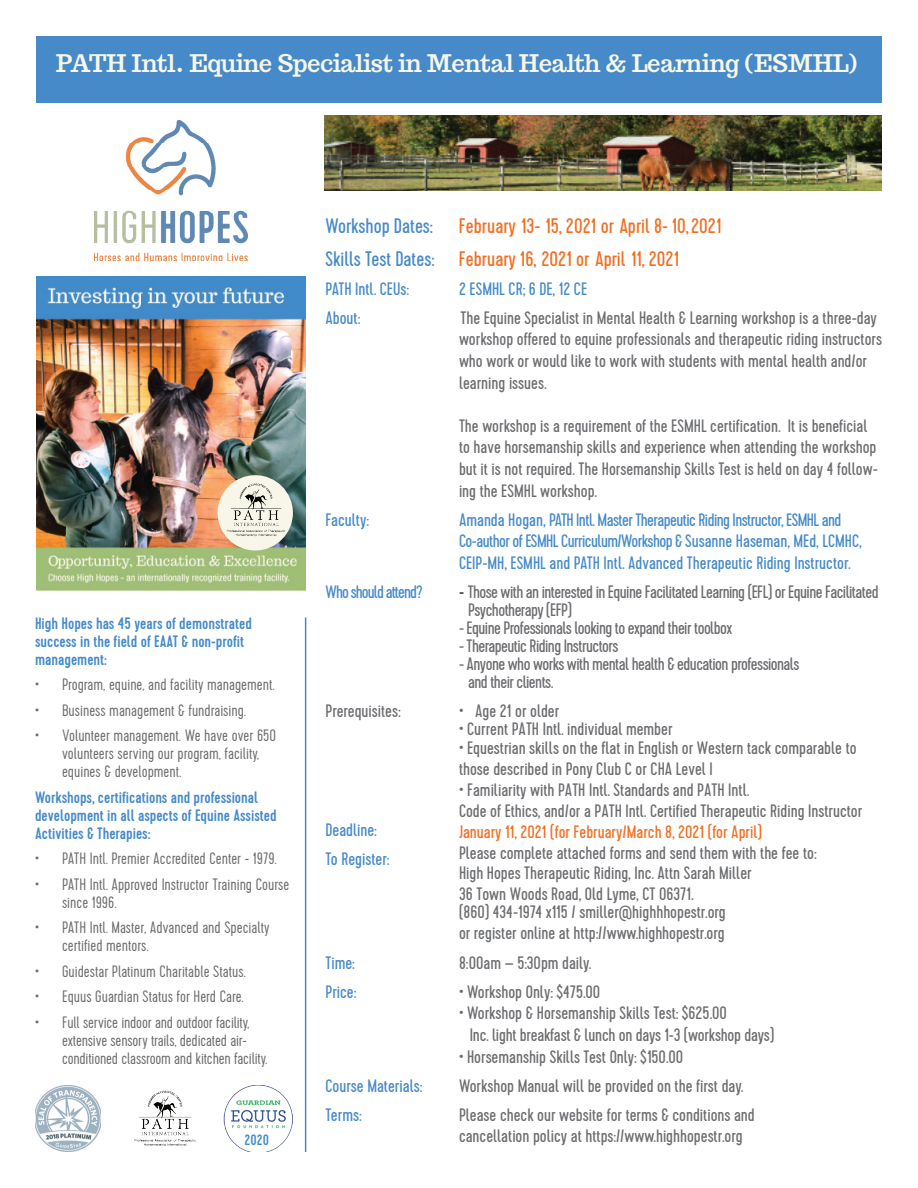
<style>
.page{position:relative;width:918px;height:1188px;background:#fff}
.page>*{position:absolute;margin:0;border:0;box-sizing:border-box;transform-origin:0 0}
.t1{font:700 24px "Trocchi";letter-spacing:-.02em;color:#f7f6e8}
.t2{font:21px/32.7px "Cervo";color:#f36e21}
.t3{font:18px/21.6px "Cervo";color:#6c6d70}
.t4{font:18px/18px "Cervo";letter-spacing:-.03em;color:#6c6d70}
.t5{font:18px/21.6px "Cervo";letter-spacing:-.005em;color:#458ac9}
.t6{font:18px/29.1px "Cervo";color:#468ac9}
.t7{font:18px "Cervo";color:#f36e21}
.t8{font:18px "Cervo";letter-spacing:-.05em;color:#468ac9}
.t9{font:300 16.5px/18px "Cervo";color:#6c6d70}
.t10{font:500 16.5px/18px "Cervo";color:#458ac9}
.t11{font:500 15px "Cervo";color:#408bca}
.s1{color:#468ac9}
.s2{color:#231f20}
</style>
<div class="page">
<div style="left:36px;top:36px;width:846px;height:67px;background:#468ac9"></div>
<img style="left:36px;top:277px;width:270px;height:313px">
<img style="left:324px;top:116px;width:558px;height:75px">
<div style="left:218px;top:475px;width:75px;height:75px;background:#f7f6e8;border-radius:50%"></div>
<img style="left:216px;top:479px;width:79px;height:63px">
<img style="left:94px;top:121px;width:154px;height:140px">
<hr style="left:305px;top:617px;width:1px;height:535px;background:#468ac9">
<img style="left:134px;top:1090px;width:62px;height:56px">
<img style="left:36px;top:1085px;width:64px;height:67px">
<img style="left:224px;top:1085px;width:69px;height:67px">
<h1 class="t1" style="left:56px;top:52px;width:804px">PATH Intl. Equine Specialist in Mental Health &amp; Learning (ESMHL)</h1>
<p class="t10" style="left:35px;top:615px;width:218px">High Hopes has 45 years of demonstrated success in the field of EAAT &amp; non-profit management:</p>
<p class="t9" style="left:35px;top:676px;width:241px">• Program, equine, and facility management.</p>
<p class="t9" style="left:35px;top:702px;width:213px">• Business management &amp; fundraising.</p>
<p class="t9" style="left:62px;top:727px;width:216px;text-indent:-27px">• Volunteer management. We have over 650 volunteers serving our program, facility, equines &amp; development.</p>
<p class="t10" style="left:35px;top:789px;width:243px">Workshops, certifications and professional development in all aspects of Equine Assisted<br>Activities &amp; Therapies:</p>
<p class="t9" style="left:35px;top:850px;width:243px">• PATH Intl. Premier Accredited Center - 1979.</p>
<p class="t9" style="left:62px;top:876px;width:229px;text-indent:-27px">• PATH Intl. Approved Instructor Training Course since 1996.</p>
<p class="t9" style="left:62px;top:919px;width:209px;text-indent:-27px">• PATH Intl. Master, Advanced and Specialty certified mentors.</p>
<p class="t9" style="left:35px;top:963px;width:212px">• Guidestar Platinum Charitable Status.</p>
<p class="t9" style="left:35px;top:988px;width:210px">• Equus Guardian Status for Herd Care.</p>
<p class="t9" style="left:62px;top:1014px;width:207px;text-indent:-27px">• Full service indoor and outdoor facility, extensive sensory trails, dedicated air&shy;conditioned classroom and kitchen facility.</p>
<p class="t11" style="left:245px;top:1131px;width:26px">2020</p>
<p class="t2" style="left:325px;top:210px;width:397px"><span class="s1">Workshop Dates:</span> February 13- 15, 2021 or April 8- 10,2021<br><span class="s1">Skills Test Dates:</span> February 16, 2021 or April 11, 2021</p>
<p class="t6" style="left:326px;top:274px;width:85px">PATH Intl. CEUs:</p>
<p class="t6" style="left:459px;top:274px;width:130px">2 ESMHL CR; 6 DE, 12 CE</p>
<p class="t6" style="left:326px;top:304px;width:36px">About:</p>
<p class="t3" style="left:459px;top:307px;width:425px">The Equine Specialist in Mental Health &amp; Learning workshop is a three-day workshop offered to equine professionals and therapeutic riding instructors who work or would like to work with students with mental health and/or learning issues.</p>
<p class="t3" style="left:459px;top:415px;width:420px">The workshop is a requirement of the ESMHL certification. It is beneficial to have horsemanship skills and experience when attending the workshop but it is not required. The Horsemanship Skills Test is held on day 4 follow&shy;ing the ESMHL workshop.</p>
<p class="t6" style="left:326px;top:505px;width:45px">Faculty:</p>
<p class="t5" style="left:459px;top:509px;width:404px">Amanda Hogan, PATH Intl. Master Therapeutic Riding Instructor, ESMHL and<br>Co-author of ESMHL Curriculum/Workshop &amp; Susanne Haseman, MEd, LCMHC,<br>CEIP-MH, ESMHL and PATH Intl. Advanced Therapeutic Riding Instructor.</p>
<p class="t8" style="left:326px;top:581px;width:99px">Who should attend?</p>
<p class="t4" style="left:468px;top:583px;width:412px;text-indent:-9px"><span class="s2">-</span> Those with an interested in Equine Facilitated Learning (EFL) or Equine Facilitated<br>Psychotherapy (EFP)</p>
<p class="t4" style="left:459px;top:619px;width:275px">- Equine Professionals looking to expand their toolbox</p>
<p class="t4" style="left:459px;top:637px;width:161px">- Therapeutic Riding Instructors</p>
<p class="t4" style="left:468px;top:655px;width:333px;text-indent:-9px">- Anyone who works with mental health &amp; education professionals and their clients.</p>
<p class="t3" style="left:326px;top:701px;width:77px">Prerequisites:</p>
<p class="t3" style="left:459px;top:701px;width:102px">• Age 21 or older</p>
<p class="t3" style="left:459px;top:719px;width:215px">• Current PATH Intl. individual member</p>
<p class="t3" style="left:459px;top:738px;width:399px;line-height:20.9px">• Equestrian skills on the flat in English or Western tack comparable to those described in Pony Club C or CHA Level I</p>
<p class="t3" style="left:459px;top:780px;width:405px;line-height:20.9px">• Familiarity with PATH Intl. Standards and PATH Intl.<br>Code of Ethics, and/or a PATH Intl. Certified Therapeutic Riding Instructor</p>
<p class="t7" style="left:459px;top:821px;width:304px">January 11, 2021 (for February/March 8, 2021 (for April)</p>
<p class="t3" style="left:459px;top:843px;width:359px;line-height:20.9px">Please complete attached forms and send them with the fee to:<br>High Hopes Therapeutic Riding, Inc. Attn Sarah Miller<br>36 Town Woods Road , Old Lyme, CT 06371.</p>
<p class="t3" style="left:459px;top:901px;width:268px">(860) 434-1974 x115 / smiller@highhhopestr.org or register online at http://www.highhopestr.org</p>
<p class="t6" style="left:326px;top:816px;width:65px">Deadline:<br>To Register:</p>
<p class="t6" style="left:326px;top:948px;width:31px">Time:</p>
<p class="t3" style="left:459px;top:952px;width:134px">8:00am – 5:30pm daily.</p>
<p class="t6" style="left:326px;top:978px;width:32px">Price:</p>
<p class="t3" style="left:459px;top:981px;width:143px">• Workshop Only: $475.00</p>
<p class="t3" style="left:470px;top:1003px;width:306px;text-indent:-11px">• Workshop &amp; Horsemanship Skills Test: $625.00<br>Inc. light breakfast &amp; lunch on days 1-3 (workshop days)</p>
<p class="t3" style="left:459px;top:1046px;width:226px">• Horsemanship Skills Test Only: $150.00</p>
<p class="t6" style="left:326px;top:1071px;width:98px">Course Materials:</p>
<p class="t3" style="left:459px;top:1075px;width:286px">Workshop Manual will be provided on the first day.</p>
<p class="t6" style="left:326px;top:1101px;width:37px">Terms:</p>
<p class="t3" style="left:459px;top:1104px;width:297px">Please check our website for terms &amp; conditions and cancellation policy at https://www.highhopestr.org</p>
</div>
